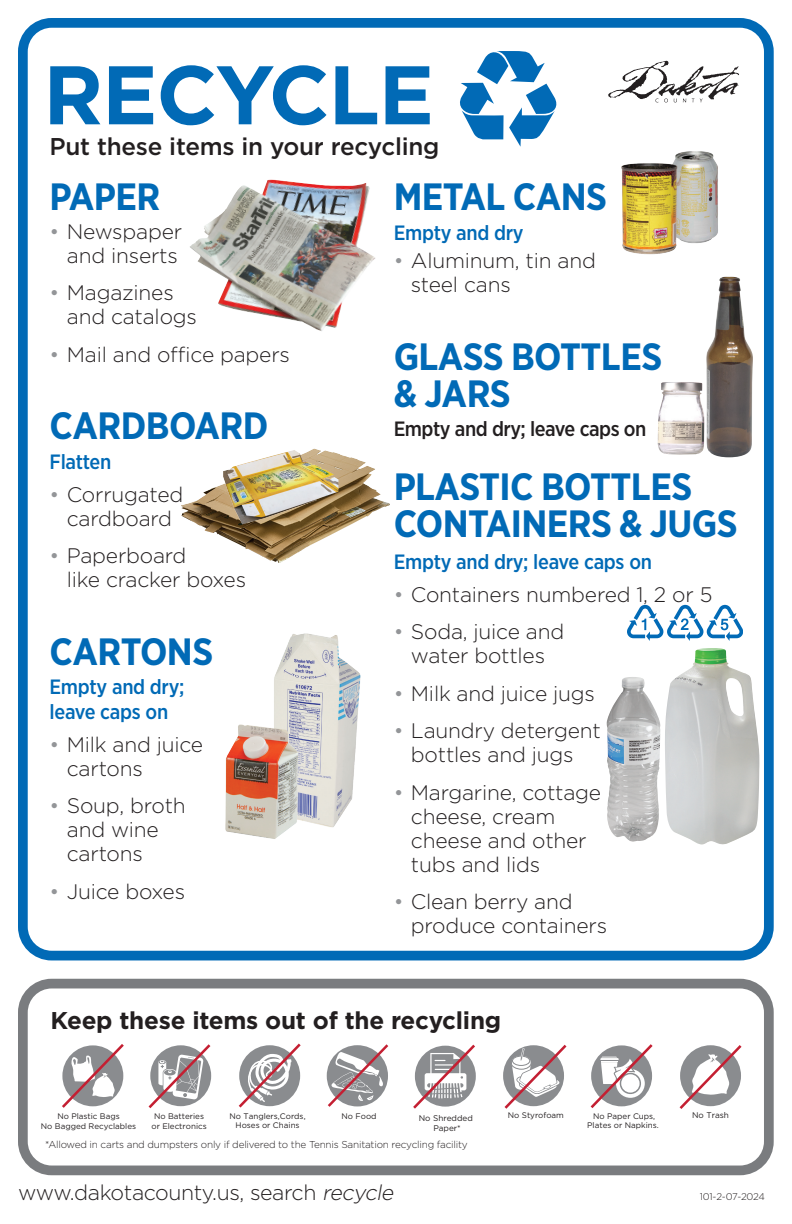
<style>
.page{position:relative;width:792px;height:1224px;background:#fff}
.page>*{position:absolute;margin:0;border:0;box-sizing:border-box;transform-origin:0 0}
.Sub_Head{font:700 82.9px "Gotham";letter-spacing:-.015em;color:#016ab6}
.Sub_Head-2{font:700 38px/37px "Gotham Narrow";letter-spacing:-.015em;color:#016ab6}
.Body_copy{font:700 24.2px "Gotham";letter-spacing:-.01em;color:#231f20}
.Body_copy-2{font:500 24.2px "Gotham";letter-spacing:-.01em;color:#231f20}
.Body_copy-3{font:300 21.3px "Gotham";letter-spacing:-.02em;color:#231f20}
.t1{font:300 21px/24px "Gotham";letter-spacing:-.01em;color:#231f20}
.Sub_Head-3{font:500 20.7px/25px "Gotham Narrow";letter-spacing:-.015em;color:#016ab6}
.t2{font:500 20.7px "Gotham Narrow";letter-spacing:-.025em;color:#231f20}
.Body_copy-4{font:300 10px "Gotham";letter-spacing:-.02em;color:#231f20}
.Body_copy-5{font:300 9.7px "Gotham";letter-spacing:-.025em;color:#231f20}
.t3{font:8.2px/9.9px "Gotham";color:#231f20;text-align:center}
.t4{font:8.1px/9.7px "Gotham";color:#231f20;text-align:center}
.s1{color:#939598}
.s2{font-style:italic}
</style>
<div class="page">
<div style="left:18px;top:18px;width:756px;height:942px;border:10px solid #016ab6;border-radius:29px"></div>
<div style="left:18px;top:979px;width:756px;height:196px;border:10px solid #7a7c7f;border-radius:29px"></div>
<svg style="left:608px;top:61px;width:131px;height:41px"></svg>
<img style="left:190px;top:180px;width:185px;height:151px">
<img style="left:181px;top:449px;width:209px;height:114px">
<img style="left:223px;top:450px;width:115px;height:74px">
<img style="left:225px;top:633px;width:136px;height:206px">
<img style="left:621px;top:151px;width:97px;height:104px">
<img style="left:658px;top:277px;width:95px;height:180px">
<img style="left:665px;top:648px;width:95px;height:197px">
<img style="left:606px;top:677px;width:54px;height:165px">
<svg style="left:627px;top:605px;width:116px;height:36px"></svg>
<svg style="left:238px;top:1043px;width:63px;height:65px"></svg>
<svg style="left:326px;top:1044px;width:63px;height:63px"></svg>
<svg style="left:413px;top:1044px;width:63px;height:65px"></svg>
<svg style="left:148px;top:1044px;width:64px;height:65px"></svg>
<svg style="left:62px;top:1044px;width:62px;height:64px"></svg>
<svg style="left:679px;top:1045px;width:63px;height:64px"></svg>
<svg style="left:590px;top:1044px;width:63px;height:64px"></svg>
<svg style="left:503px;top:1044px;width:64px;height:65px"></svg>
<svg style="left:460px;top:51px;width:97px;height:96px"></svg>
<p class="Sub_Head" style="left:43px;top:40px;width:392px">RECYCLE</p>
<p class="Body_copy-2" style="left:50px;top:131px;width:391px">Put these items in your recycling</p>
<p class="Sub_Head-2" style="left:50px;top:178px;width:112px">PAPER</p>
<p class="t1" style="left:50px;top:219px;width:134px;text-align:right"><span class="s1">•</span> Newspaper and inserts</p>
<p class="t1" style="left:67px;top:280px;width:132px;text-indent:-17px"><span class="s1">•</span> Magazines and catalogs</p>
<p class="t1" style="left:50px;top:342px;width:242px"><span class="s1">•</span> Mail and office papers</p>
<p class="Sub_Head-2" style="left:394px;top:178px;width:215px">METAL CANS</p>
<p class="Sub_Head-3" style="left:394px;top:220px;width:131px">Empty and dry</p>
<p class="t1" style="left:411px;top:248px;width:186px;text-indent:-17px"><span class="s1">•</span> Aluminum, tin and steel cans</p>
<p class="Sub_Head-2" style="left:394px;top:338px;width:270px">GLASS BOTTLES &amp; JARS</p>
<p class="t2" style="left:394px;top:416px;width:254px">Empty and dry; leave caps on</p>
<p class="Sub_Head-2" style="left:394px;top:468px;width:346px">PLASTIC BOTTLES<br>CONTAINERS &amp; JUGS</p>
<p class="Sub_Head-3" style="left:394px;top:549px;width:260px">Empty and dry; leave caps on</p>
<p class="t1" style="left:394px;top:582px;width:320px"><span class="s1">•</span> Containers numbered 1, 2 or 5</p>
<p class="t1" style="left:394px;top:619px;width:172px;text-align:center"><span class="s1">•</span> Soda, juice and water bottles</p>
<p class="t1" style="left:394px;top:681px;width:203px"><span class="s1">•</span> Milk and juice jugs</p>
<p class="t1" style="left:394px;top:718px;width:209px;text-align:center"><span class="s1">•</span> Laundry detergent bottles and jugs</p>
<p class="t1" style="left:411px;top:780px;width:192px;text-indent:-17px"><span class="s1">•</span> Margarine, cottage cheese, cream cheese and other tubs and lids</p>
<p class="t1" style="left:411px;top:889px;width:198px;text-indent:-17px"><span class="s1">•</span> Clean berry and produce containers</p>
<p class="Sub_Head-2" style="left:50px;top:407px;width:220px">CARDBOARD</p>
<p class="Sub_Head-3" style="left:50px;top:449px;width:63px">Flatten</p>
<p class="t1" style="left:50px;top:482px;width:135px;text-align:center"><span class="s1">•</span> Corrugated cardboard</p>
<p class="t1" style="left:67px;top:543px;width:181px;text-indent:-17px"><span class="s1">•</span> Paperboard<br>like cracker boxes</p>
<p class="Sub_Head-2" style="left:50px;top:632px;width:165px">CARTONS</p>
<p class="Sub_Head-3" style="left:50px;top:674px;width:136px">Empty and dry; leave caps on</p>
<p class="t1" style="left:67px;top:732px;width:138px;text-indent:-17px"><span class="s1">•</span> Milk and juice cartons</p>
<p class="t1" style="left:67px;top:793px;width:120px;text-indent:-17px"><span class="s1">•</span> Soup, broth and wine cartons</p>
<p class="t1" style="left:50px;top:879px;width:137px"><span class="s1">•</span> Juice boxes</p>
<p class="Body_copy" style="left:50px;top:1004px;width:452px">Keep these items out of the recycling</p>
<p class="t4" style="left:41px;top:1111px;width:97px">No Plastic Bags<br>No Bagged Recyclables</p>
<p class="t4" style="left:593px;top:1111px;width:64px">No Paper Cups,</p>
<p class="t3" style="left:692px;top:1110px;width:38px">No Trash</p>
<p class="t4" style="left:508px;top:1110px;width:58px">No Styrofoam</p>
<p class="t4" style="left:230px;top:1111px;width:78px">No Tanglers,Cords,<br>Hoses or Chains</p>
<p class="t4" style="left:342px;top:1111px;width:37px">No Food</p>
<p class="t3" style="left:419px;top:1113px;width:56px">No Shredded<br>Paper*</p>
<p class="t4" style="left:152px;top:1111px;width:57px">No Batteries or Electronics</p>
<p class="t4" style="left:587px;top:1121px;width:73px">Plates or Napkins.</p>
<p class="Body_copy-4" style="left:45px;top:1138px;width:424px">*Allowed in carts and dumpsters only if delivered to the Tennis Sanitation recycling facility</p>
<p class="Body_copy-3" style="left:18px;top:1179px;width:381px">www.dakotacounty.us, search <span class="s2">recycle</span></p>
<p class="Body_copy-5" style="left:700px;top:1190px;width:67px">101-2-07-2024</p>
</div>
